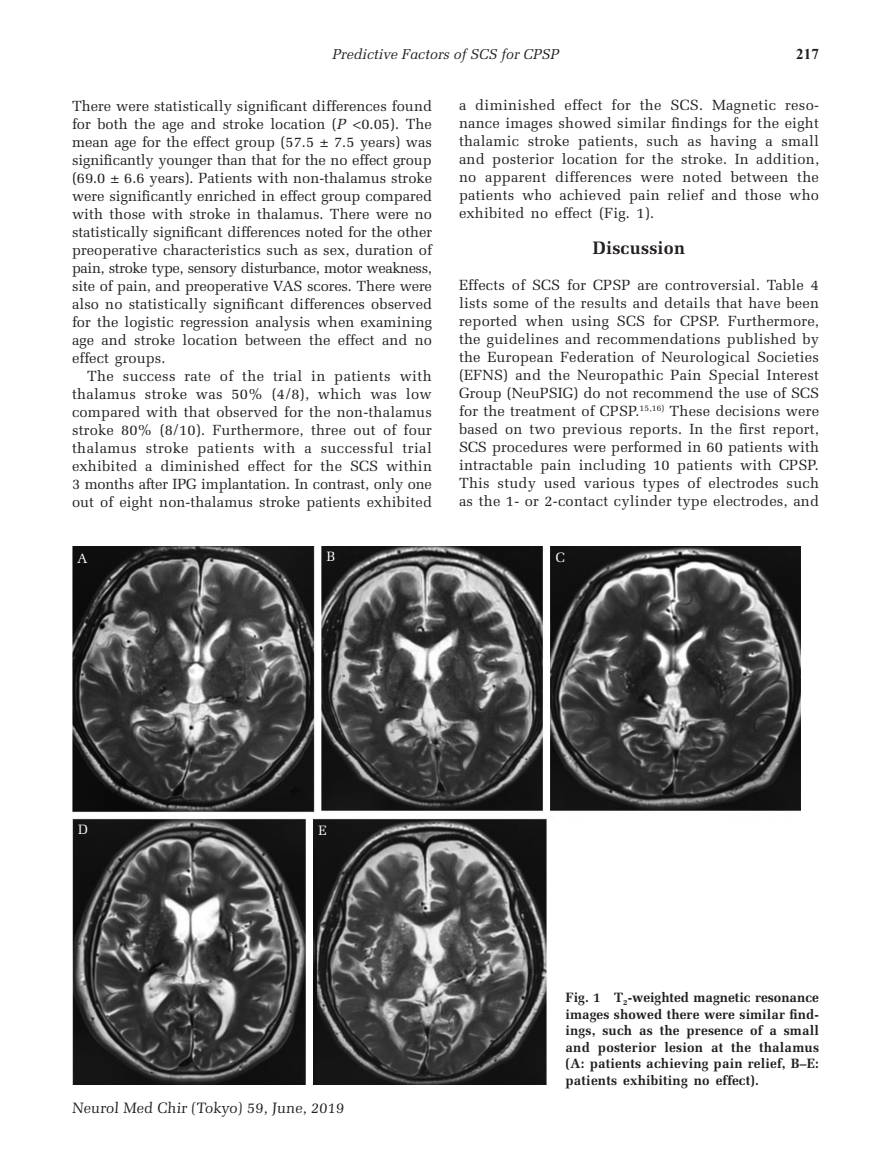
<style>
.page{position:relative;width:876px;height:1175px;background:#fff}
.page>*{position:absolute;margin:0;border:0;box-sizing:border-box;transform-origin:0 0}
.t1{font:700 18px "Melior LT Std";letter-spacing:.015em;color:#231f20}
.t2{font:italic 15px "Melior LT Std";color:#231f20}
.t3{font:700 15px "Times New Roman";color:#231f20}
.Tx{font:14.7px/18px "Melior LT Std";letter-spacing:.005em;color:#231f20;text-align:justify}
.Txf{font:14.7px/18px "Melior LT Std";letter-spacing:.015em;color:#231f20;text-align:justify}
.t4{font:italic 14.25px "Melior LT Std";color:#231f20}
.Fig_Caption{font:700 13.5px/16.5px "Melior LT Std";letter-spacing:.015em;color:#231f20;text-align:justify}
.Fig_Caption-2{font:13.5px "Melior LT Std";color:#fff}
.s1{font-style:italic}
</style>
<div class="page">
<img style="left:72px;top:546px;width:729px;height:538px">
<p class="t4" style="left:332px;top:46px;width:228px">Predictive Factors of SCS for CPSP</p>
<p class="t3" style="left:796px;top:43px;width:24px">217</p>
<p class="Tx" style="left:72px;top:97px;width:362px">There were statistically significant differences found for both the age and stroke location (<span class="s1">P</span> &lt;0.05). The mean age for the effect group (57.5 ± 7.5 years) was significantly younger than that for the no effect group (69.0 ± 6.6 years). Patients with non-thalamus stroke were significantly enriched in effect group compared with those with stroke in thalamus. There were no statistically significant differences noted for the other preoperative characteristics such as sex, duration of pain, stroke type, sensory disturbance, motor weakness, site of pain, and preoperative VAS scores. There were also no statistically significant differences observed for the logistic regression analysis when examining age and stroke location between the effect and no effect groups.</p>
<p class="Tx" style="left:72px;top:367px;width:362px;text-indent:15px">The success rate of the trial in patients with thalamus stroke was 50% (4/8), which was low compared with that observed for the non-thalamus stroke 80% (8/10). Furthermore, three out of four thalamus stroke patients with a successful trial exhibited a diminished effect for the SCS within 3 months after IPG implantation. In contrast, only one out of eight non-thalamus stroke patients exhibited</p>
<p class="Tx" style="left:459px;top:96px;width:362px">a diminished effect for the SCS. Magnetic reso&shy;nance images showed similar findings for the eight thalamic stroke patients, such as having a small and posterior location for the stroke. In addition, no apparent differences were noted between the patients who achieved pain relief and those who exhibited no effect (Fig. 1).</p>
<h1 class="t1" style="left:593px;top:237px;width:94px">Discussion</h1>
<p class="Txf" style="left:459px;top:276px;width:362px">Effects of SCS for CPSP are controversial. Table 4 lists some of the results and details that have been reported when using SCS for CPSP. Furthermore, the guidelines and recommendations published by the European Federation of Neurological Societies (EFNS) and the Neuropathic Pain Special Interest Group (NeuPSIG) do not recommend the use of SCS for the treatment of CPSP.<sup>15,16)</sup> These decisions were based on two previous reports. In the first report, SCS procedures were performed in 60 patients with intractable pain including 10 patients with CPSP.<br>This study used various types of electrodes such as the 1- or 2-contact cylinder type electrodes, and</p>
<p class="Fig_Caption-2" style="left:77px;top:550px;width:12px">A</p>
<p class="Fig_Caption-2" style="left:327px;top:549px;width:11px">B</p>
<p class="Fig_Caption-2" style="left:556px;top:550px;width:11px">C</p>
<p class="Fig_Caption-2" style="left:78px;top:821px;width:11px">D</p>
<p class="Fig_Caption-2" style="left:318px;top:822px;width:10px">E</p>
<p class="t2" style="left:72px;top:1099px;width:277px">Neurol Med Chir (Tokyo) 59, June, 2019</p>
<p class="Fig_Caption" style="left:566px;top:989px;width:255px">Fig. 1 T<sub>2</sub>-weighted magnetic resonance images showed there were similar find&shy;ings, such as the presence of a small and posterior lesion at the thalamus (A: patients achieving pain relief, B–E: patients exhibiting no effect).</p>
</div>
